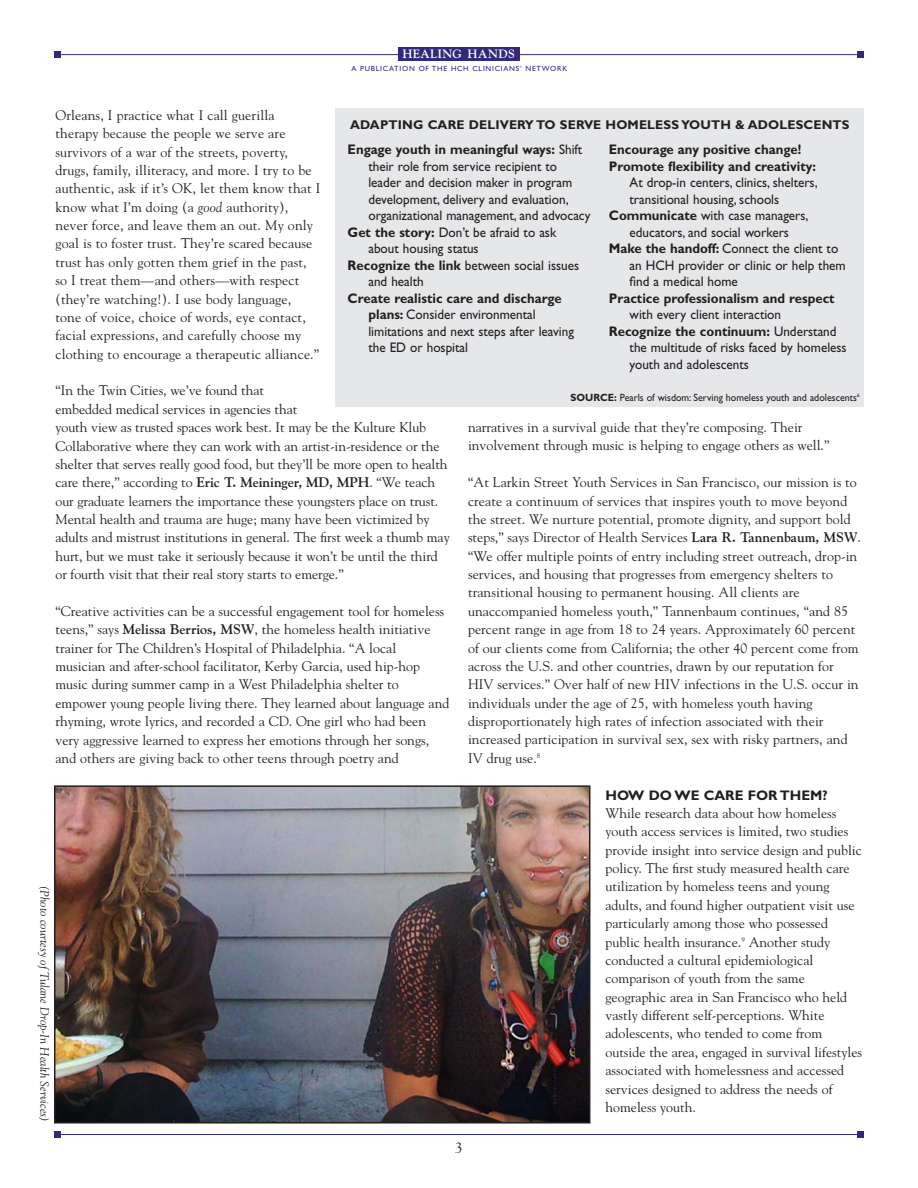
<style>
.page{position:relative;width:918px;height:1188px;background:#fff}
.page>*{position:absolute;margin:0;border:0;box-sizing:border-box;transform-origin:0 0}
.t1{font:15px "Goudy";color:#231f20}
.t2{font:13.8px/18.3px "Goudy";color:#231f20}
.t3{font:13.8px/16.5px "Gill Sans";color:#231f20;scale:.95 1}
.t4{font:700 13.8px/16.5px "Gill Sans";color:#231f20;scale:.95 1}
.t5{font:700 13.8px "Gill Sans";color:#231f20}
.t6{font:700 12.75px "Gill Sans";letter-spacing:.01em;color:#231f20}
.t7{font:italic 12px "Goudy";color:#231f20}
.t8{font:700 12px "Goudy";letter-spacing:.03em;color:#fff}
.t9{font:10.5px "Gill Sans";color:#231f20;scale:.95 1}
.t10{font:7.5px "Gill Sans";letter-spacing:.1em;color:#33297b}
.s1{font-style:italic}
.s2{font-weight:700}
.s3{font-weight:400}
</style>
<div class="page">
<div style="left:336px;top:108px;width:528px;height:299px;background:#e6e7e9"></div>
<img style="left:57px;top:788px;width:530px;height:333px">
<div style="left:54px;top:785px;width:536px;height:339px;border:2px solid #231f20"></div>
<hr style="left:54px;top:1134px;width:810px;height:1px;background:#33297b">
<div style="left:857px;top:1131px;width:7px;height:7px;background:#33297b"></div>
<div style="left:54px;top:1131px;width:7px;height:7px;background:#33297b"></div>
<hr style="left:54px;top:54px;width:810px;height:1px;background:#33297b">
<div style="left:857px;top:51px;width:7px;height:7px;background:#33297b"></div>
<div style="left:54px;top:51px;width:7px;height:7px;background:#33297b"></div>
<div style="left:398px;top:47px;width:122px;height:14px;background:#33297b"></div>
<p class="t8" style="left:403px;top:47px;width:114px">HEALING HANDS</p>
<p class="t10" style="left:351px;top:66px;width:217px">A PUBLICATION OF THE HCH CLINICIANS’ NETWORK</p>
<p class="t2" style="left:55px;top:106px;width:267px">Orleans, I practice what I call guerilla therapy because the people we serve are survivors of a war of the streets, poverty, drugs, family, illiteracy, and more. I try to be authentic, ask if it’s OK, let them know that I know what I’m doing (a <span class="s1">good</span> authority), never force, and leave them an out. My only goal is to foster trust. They’re scared because trust has only gotten them grief in the past, so I treat them—and others—with respect (they’re watching!). I use body language, tone of voice, choice of words, eye contact, facial expressions, and carefully choose my clothing to encourage a therapeutic alliance.”</p>
<p class="t2" style="left:55px;top:382px;width:396px">“In the Twin Cities, we’ve found that<br>embedded medical services in agencies that<br>youth view as trusted spaces work best. It may be the Kulture Klub Collaborative where they can work with an artist-in-residence or the shelter that serves really good food, but they’ll be more open to health care there,” according to <span class="s2">Eric T. Meininger, MD, MPH</span>. “We teach our graduate learners the importance these youngsters place on trust.<br>Mental health and trauma are huge; many have been victimized by adults and mistrust institutions in general. The first week a thumb may hurt, but we must take it seriously because it won’t be until the third or fourth visit that their real story starts to emerge.”</p>
<p class="t2" style="left:55px;top:602px;width:395px">“Creative activities can be a successful engagement tool for homeless teens,” says <span class="s2">Melissa Berrios, MSW</span>, the homeless health initiative trainer for The Children’s Hospital of Philadelphia. “A local musician and after-school facilitator, Kerby Garcia, used hip-hop music during summer camp in a West Philadelphia shelter to empower young people living there. They learned about language and rhyming, wrote lyrics, and recorded a CD. One girl who had been very aggressive learned to express her emotions through her songs, and others are giving back to other teens through poetry and</p>
<p class="t6" style="left:350px;top:120px;width:501px">ADAPTING CARE DELIVERY TO SERVE HOMELESS YOUTH &amp; ADOLESCENTS</p>
<p class="t4" style="left:348px;top:143px;width:248px">Engage youth in meaningful ways: <span class="s3">Shift</span></p>
<p class="t3" style="left:368px;top:159px;width:200px">their role from service recipient to</p>
<p class="t3" style="left:368px;top:176px;width:216px">leader and decision maker in program</p>
<p class="t3" style="left:368px;top:192px;width:212px">development, delivery and evaluation,</p>
<p class="t3" style="left:368px;top:209px;width:235px">organizational management, and advocacy</p>
<p class="t3" style="left:348px;top:225px;width:221px"><span class="s2">Get the story:</span> Don’t be afraid to ask</p>
<p class="t3" style="left:368px;top:242px;width:118px">about housing status</p>
<p class="t3" style="left:348px;top:258px;width:245px"><span class="s2">Recognize the link</span> between social issues</p>
<p class="t3" style="left:368px;top:275px;width:60px">and health</p>
<p class="t3" style="left:368px;top:291px;width:218px;text-indent:-21px"><span class="s2">Create realistic care and discharge plans:</span> Consider environmental limitations and next steps after leaving the ED or hospital</p>
<p class="t4" style="left:609px;top:143px;width:220px">Encourage any positive change!<br>Promote flexibility and creativity:</p>
<p class="t3" style="left:630px;top:176px;width:199px">At drop-in centers, clinics, shelters,</p>
<p class="t3" style="left:630px;top:192px;width:159px">transitional housing, schools</p>
<p class="t3" style="left:609px;top:209px;width:212px"><span class="s2">Communicate</span> with case managers,</p>
<p class="t3" style="left:630px;top:225px;width:169px">educators, and social workers</p>
<p class="t3" style="left:609px;top:242px;width:243px"><span class="s2">Make the handoff:</span> Connect the client to</p>
<p class="t3" style="left:630px;top:258px;width:229px">an HCH provider or clinic or help them</p>
<p class="t3" style="left:630px;top:275px;width:116px">find a medical home</p>
<p class="t4" style="left:609px;top:291px;width:239px">Practice professionalism and respect</p>
<p class="t3" style="left:630px;top:308px;width:161px">with every client interaction</p>
<p class="t4" style="left:609px;top:324px;width:241px">Recognize the continuum: <span class="s3">Understand</span></p>
<p class="t3" style="left:630px;top:341px;width:230px">the multitude of risks faced by homeless</p>
<p class="t3" style="left:630px;top:357px;width:127px">youth and adolescents</p>
<p class="t9" style="left:570px;top:393px;width:306px"><span class="s2">SOURCE:</span> Pearls of wisdom: Serving homeless youth and adolescents<sup>6</sup></p>
<p class="t2" style="left:468px;top:418px;width:363px">narratives in a survival guide that they’re composing. Their involvement through music is helping to engage others as well.”</p>
<p class="t2" style="left:468px;top:473px;width:395px">“At Larkin Street Youth Services in San Francisco, our mission is to create a continuum of services that inspires youth to move beyond the street. We nurture potential, promote dignity, and support bold steps,” says Director of Health Services <span class="s2">Lara R. Tannenbaum, MSW</span>. “We offer multiple points of entry including street outreach, drop-in services, and housing that progresses from emergency shelters to transitional housing to permanent housing. All clients are unaccompanied homeless youth,” Tannenbaum continues, “and 85 percent range in age from 18 to 24 years. Approximately 60 percent of our clients come from California; the other 40 percent come from across the U.S. and other countries, drawn by our reputation for HIV services.” Over half of new HIV infections in the U.S. occur in individuals under the age of 25, with homeless youth having disproportionately high rates of infection associated with their increased participation in survival sex, sex with risky partners, and IV drug use.<sup>8</sup></p>
<p class="t5" style="left:605px;top:790px;width:224px">HOW DO WE CARE FOR THEM?</p>
<p class="t2" style="left:605px;top:804px;width:258px">While research data about how homeless youth access services is limited, two studies provide insight into service design and public policy. The first study measured health care utilization by homeless teens and young adults, and found higher outpatient visit use particularly among those who possessed public health insurance.<sup>9</sup> Another study conducted a cultural epidemiological comparison of youth from the same geographic area in San Francisco who held vastly different self-perceptions. White adolescents, who tended to come from outside the area, engaged in survival lifestyles associated with homelessness and accessed services designed to address the needs of homeless youth.</p>
<p class="t7" style="left:52px;top:886px;width:238px;rotate:90deg">(Photo courtesy of Tulane Drop-In Health Services)</p>
<p class="t1" style="left:455px;top:1139px;width:9px">3</p>
</div>
